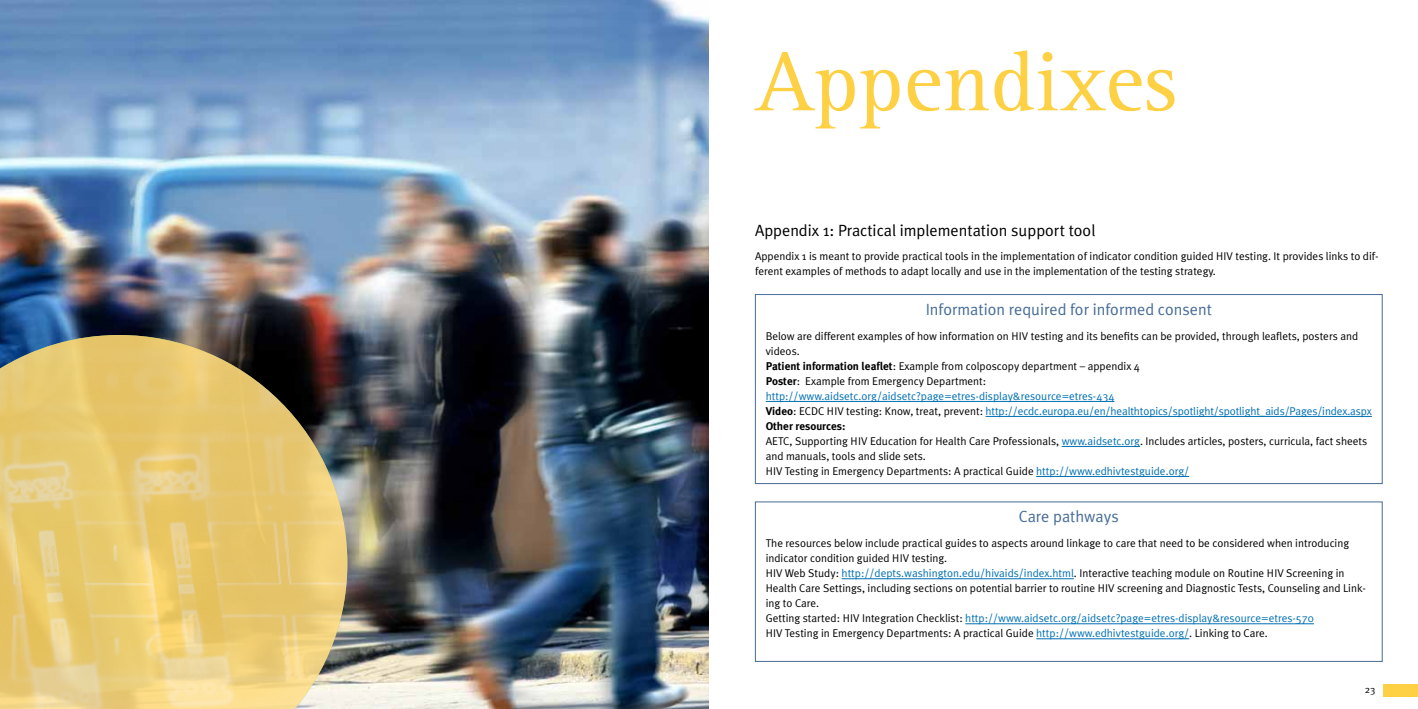
<style>
.page{position:relative;width:1418px;height:709px;background:#fff}
.page>*{position:absolute;margin:0;border:0;box-sizing:border-box;transform-origin:0 0}
.t1{font:86.25px "Rotis Serif";color:#fed044}
.t2{font:16.25px "Meta Plus Normal";color:#476c97}
.t3{font:16.25px "Meta Plus Normal";color:#000}
.t4{font:11.25px/15px "Meta Plus Normal";color:#000}
.t5{font:700 11.25px "Meta Plus";color:#000}
.t6{font:10px "Meta Plus Normal";color:#000}
.s1{font-family:"Meta Plus";font-weight:700}
.s2{color:#006fb3}
</style>
<div class="page">
<div style="left:1382px;top:684px;width:35px;height:12px;background:#fed044"></div>
<img style="left:0;top:0;width:709px;height:709px">
<img style="left:0;top:335px;width:347px;height:374px">
<div style="left:755px;top:294px;width:627px;height:190px;border:1px solid #476c97"></div>
<hr style="left:765px;top:401px;width:349px;height:1px;background:#006fb3">
<hr style="left:985px;top:416px;width:386px;height:1px;background:#006fb3">
<hr style="left:1061px;top:446px;width:79px;height:1px;background:#006fb3">
<hr style="left:1036px;top:476px;width:153px;height:1px;background:#006fb3">
<hr style="left:841px;top:578px;width:232px;height:1px;background:#006fb3">
<hr style="left:965px;top:623px;width:348px;height:1px;background:#006fb3">
<hr style="left:1036px;top:638px;width:153px;height:1px;background:#006fb3">
<h1 class="t1" style="left:755px;top:33px;width:424px">Appendixes</h1>
<h2 class="t3" style="left:755px;top:221px;width:342px">Appendix 1: Practical implementation support tool</h2>
<p class="t4" style="left:755px;top:248px;width:625px">Appendix 1 is meant to provide practical tools in the implementation of indicator condition guided HIV testing. It provides links to dif&shy;ferent examples of methods to adapt locally and use in the implementation of the testing strategy.</p>
<h2 class="t2" style="left:925px;top:300px;width:288px">Information required for informed consent</h2>
<p class="t4" style="left:765px;top:328px;width:607px">Below are different examples of how information on HIV testing and its benefits can be provided, through leaflets, posters and videos.<br><span class="s1">Patient information leaflet</span>: Example from colposcopy department – appendix 4<br><span class="s1">Poster</span>: Example from Emergency Department:<br><span class="s2">http://www.aidsetc.org/aidsetc?page=etres-display&amp;resource=etres-434<br></span><span class="s1">Video</span>: ECDC HIV testing: Know, treat, prevent: <span class="s2">http://ecdc.europa.eu/en/healthtopics/spotlight/spotlight_aids/Pages/index.aspx</span></p>
<p class="t5" style="left:765px;top:419px;width:81px">Other resources:</p>
<p class="t4" style="left:765px;top:433px;width:603px">AETC, Supporting HIV Education for Health Care Professionals, <span class="s2">www.aidsetc.org</span>. Includes articles, posters, curricula, fact sheets and manuals, tools and slide sets.<br>HIV Testing in Emergency Departments: A practical Guide <span class="s2">http://www.edhivtestguide.org/</span></p>
<h2 class="t2" style="left:1018px;top:507px;width:101px">Care pathways</h2>
<p class="t4" style="left:765px;top:535px;width:602px">The resources below include practical guides to aspects around linkage to care that need to be considered when introducing indicator condition guided HIV testing.<br>HIV Web Study: <span class="s2">http://depts.washington.edu/hivaids/index.html</span>. Interactive teaching module on Routine HIV Screening in Health Care Settings, including sections on potential barrier to routine HIV screening and Diagnostic Tests, Counseling and Link&shy;ing to Care.<br>Getting started: HIV Integration Checklist: <span class="s2">http://www.aidsetc.org/aidsetc?page=etres-display&amp;resource=etres-570<br></span>HIV Testing in Emergency Departments: A practical Guide <span class="s2">http://www.edhivtestguide.org/</span>. Linking to Care.</p>
<p class="t6" style="left:1364px;top:683px;width:12px">23</p>
</div>
